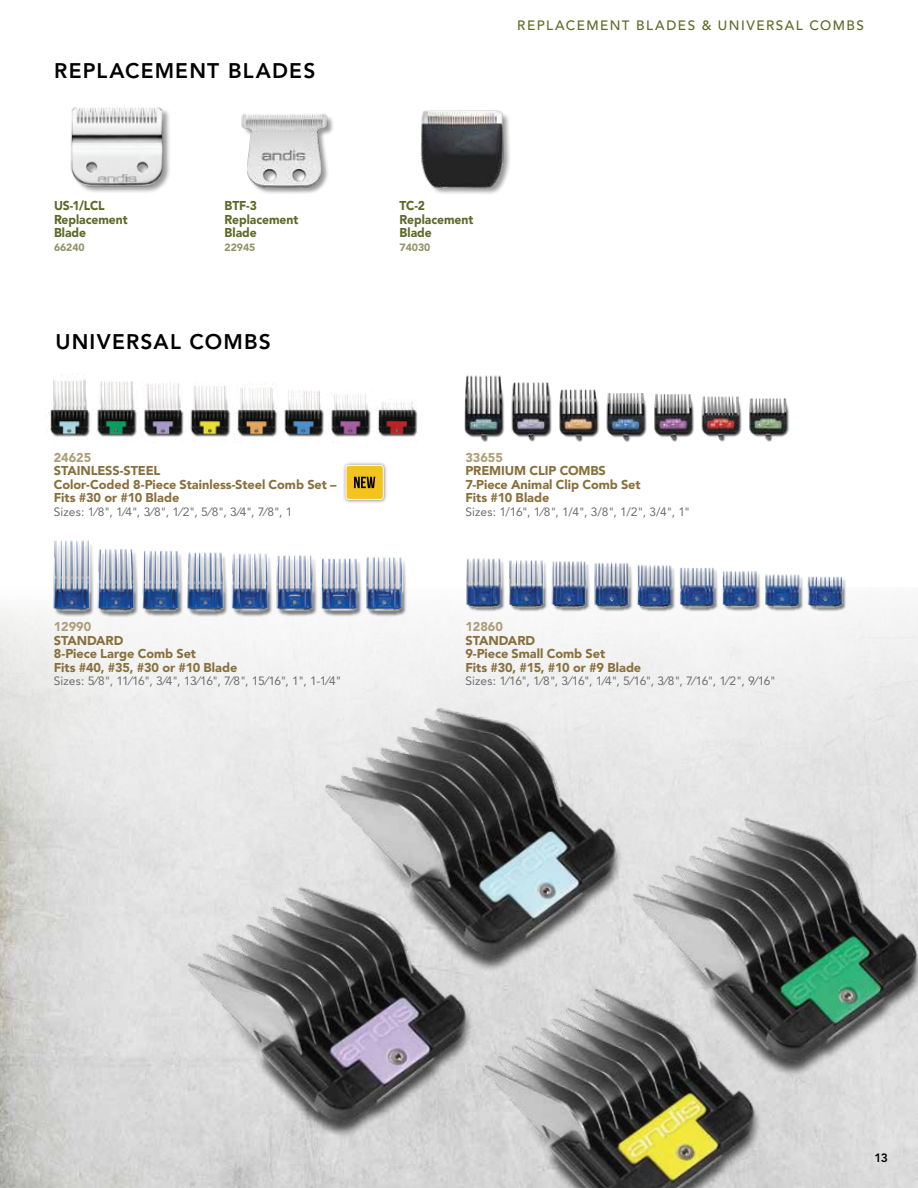
<style>
.page{position:relative;width:918px;height:1188px;background:#fff}
.page>*{position:absolute;margin:0;border:0;box-sizing:border-box;transform-origin:0 0}
.t1{font:800 21px "Avenir LT Std";letter-spacing:.055em;color:#000}
.t2{font:500 13.5px "Avenir LT Std";letter-spacing:.11em;color:#5e6827}
.t3{font:900 12.75px/13.5px "Avenir LT Std";letter-spacing:-.005em;color:#88703d}
.t4{font:900 12.75px/13.5px "Avenir LT Std";color:#5e6827;scale:.95 1}
.t5{font:900 12.75px "Avenir LT Std";letter-spacing:-.005em;color:#af9d7a}
.t6{font:12px "Avenir LT Std";letter-spacing:-.04em;color:#6d6e71}
.t7{font:12px "Avenir LT Std";letter-spacing:.005em;color:#6d6e71}
.t8{font:800 12px "Avenir LT Std";color:#000}
.t9{font:900 10.5px "Avenir LT Std";letter-spacing:-.005em;color:#929568}
</style>
<div class="page">
<img style="left:47px;top:374px;width:371px;height:63px">
<img style="left:0;top:608px;width:918px;height:580px">
<img style="left:343px;top:462px;width:44px;height:41px">
<div style="left:346px;top:465px;width:37px;height:34px;background:#f3c31e;border-radius:3px"></div>
<div style="left:346px;top:465px;width:38px;height:35px;border:1px solid #fff;border-radius:3px"></div>
<svg style="left:354px;top:477px;width:21px;height:11px"></svg>
<img style="left:464px;top:375px;width:325px;height:67px">
<img style="left:49px;top:540px;width:367px;height:79px">
<img style="left:464px;top:558px;width:393px;height:59px">
<img style="left:130px;top:627px;width:788px;height:561px">
<img style="left:70px;top:107px;width:100px;height:86px">
<div style="left:243px;top:115px;width:91px;height:80px;background:#f8f8f8"></div>
<img style="left:241px;top:113px;width:92px;height:80px">
<img style="left:420px;top:110px;width:89px;height:84px">
<h1 class="t1" style="left:54px;top:58px;width:263px">REPLACEMENT BLADES</h1>
<p class="t4" style="left:54px;top:199px;width:79px">US-1/LCL<br>Replacement<br>Blade</p>
<p class="t9" style="left:54px;top:241px;width:32px">66240</p>
<p class="t4" style="left:225px;top:199px;width:79px">BTF-3<br>Replacement<br>Blade</p>
<p class="t9" style="left:225px;top:241px;width:32px">22945</p>
<h1 class="t1" style="left:55px;top:329px;width:217px">UNIVERSAL COMBS</h1>
<p class="t5" style="left:54px;top:450px;width:39px">24625</p>
<p class="t3" style="left:54px;top:464px;width:284px">STAINLESS-STEEL<br>Color-Coded 8-Piece Stainless-Steel Comb Set –<br>Fits #30 or #10 Blade</p>
<p class="t7" style="left:54px;top:505px;width:240px">Sizes: 1⁄8", 1⁄4", 3⁄8", 1⁄2", 5⁄8", 3⁄4", 7⁄8", 1</p>
<p class="t5" style="left:54px;top:619px;width:39px">12990</p>
<p class="t3" style="left:54px;top:633px;width:185px">STANDARD<br>8-Piece Large Comb Set<br>Fits #40, #35, #30 or #10 Blade</p>
<p class="t6" style="left:54px;top:674px;width:289px">Sizes: 5⁄8", 11⁄16", 3⁄4", 13⁄16", 7⁄8", 15⁄16", 1", 1-1⁄4"</p>
<p class="t2" style="left:517px;top:18px;width:348px">REPLACEMENT BLADES &amp; UNIVERSAL COMBS</p>
<p class="t4" style="left:400px;top:199px;width:79px">TC-2<br>Replacement<br>Blade</p>
<p class="t9" style="left:400px;top:241px;width:32px">74030</p>
<p class="t5" style="left:465px;top:450px;width:39px">33655</p>
<p class="t3" style="left:465px;top:464px;width:177px">PREMIUM CLIP COMBS<br>7-Piece Animal Clip Comb Set<br>Fits #10 Blade</p>
<p class="t7" style="left:465px;top:505px;width:226px">Sizes: 1/16", 1⁄8", 1/4", 3/8", 1/2", 3/4", 1"</p>
<p class="t5" style="left:465px;top:619px;width:39px">12860</p>
<p class="t3" style="left:465px;top:633px;width:177px">STANDARD<br>9-Piece Small Comb Set<br>Fits #30, #15, #10 or #9 Blade</p>
<p class="t6" style="left:465px;top:674px;width:312px">Sizes: 1⁄16", 1⁄8", 3⁄16", 1⁄4", 5⁄16", 3⁄8", 7⁄16", 1⁄2", 9⁄16"</p>
<p class="t8" style="left:874px;top:1150px;width:15px">13</p>
</div>
